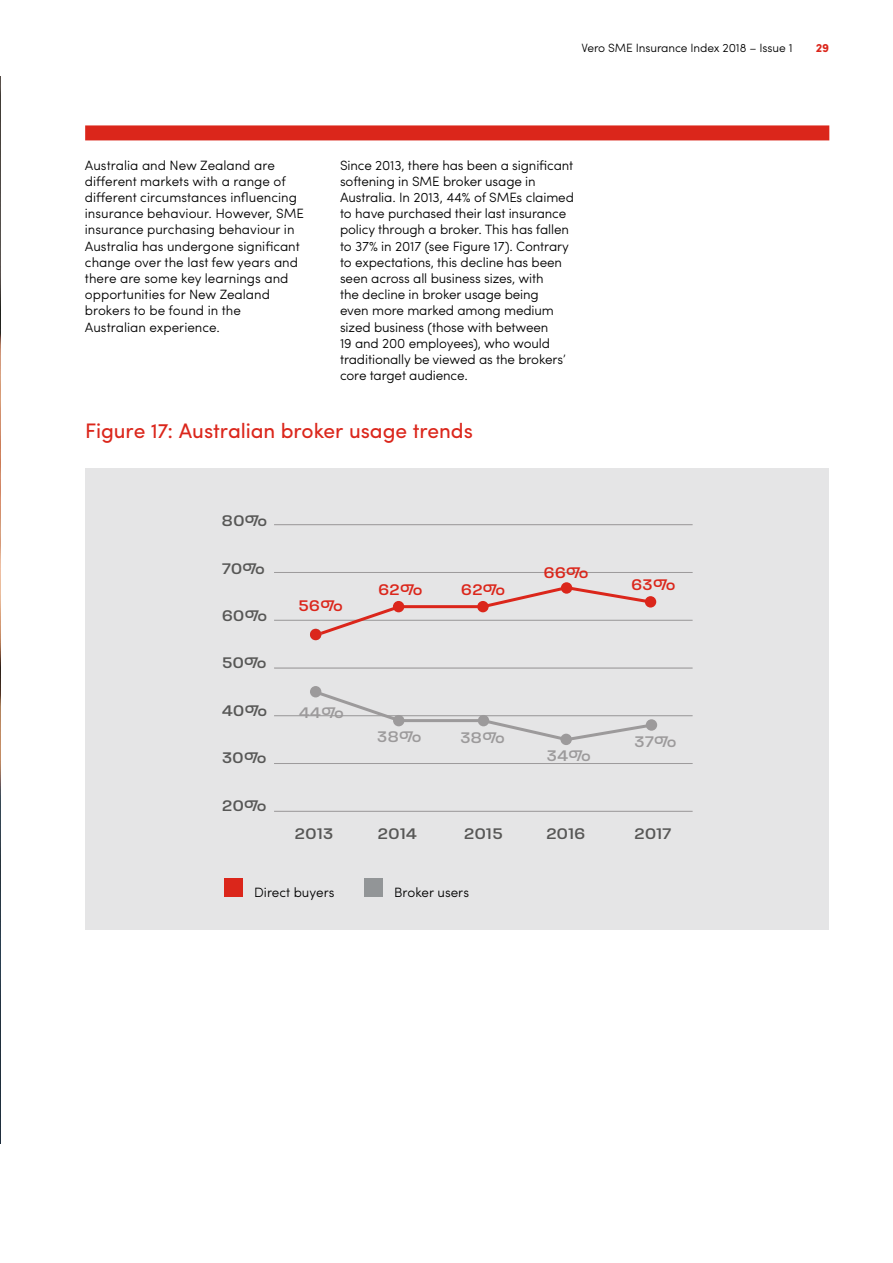
<style>
.page{position:relative;width:893px;height:1263px;background:#fff}
.page>*{position:absolute;margin:0;border:0;box-sizing:border-box;transform-origin:0 0}
.t1{font:21px "Sofia Pro";letter-spacing:-.005em;color:#db261b}
.t2{font:500 18px "V Paralucent";letter-spacing:.025em;color:#575756;scale:1.09 1}
.t3{font:500 18px "V Paralucent";letter-spacing:.025em;color:#db261b;scale:1.09 1}
.t4{font:500 18px "V Paralucent";letter-spacing:.025em;color:#9c9a9b;scale:1.09 1}
.t5{font:300 13.5px/16.2px "Sofia Pro";letter-spacing:-.01em;color:#000}
.t6{font:300 12px "Sofia Pro";letter-spacing:-.01em;color:#000}
.t7{font:700 12px "Sofia Pro";color:#db261b}
</style>
<div class="page">
<img style="left:0;top:77px;width:1px;height:1067px">
<div style="left:85px;top:125px;width:744px;height:15px;background:#db261b"></div>
<div style="left:85px;top:468px;width:744px;height:461px;background:#e5e5e6"></div>
<hr style="left:274px;top:524px;width:419px;height:1px;background:#9c9a9b">
<hr style="left:274px;top:572px;width:419px;height:1px;background:#9c9a9b">
<hr style="left:274px;top:620px;width:419px;height:1px;background:#9c9a9b">
<hr style="left:274px;top:668px;width:419px;height:1px;background:#9c9a9b">
<hr style="left:274px;top:715px;width:419px;height:1px;background:#9c9a9b">
<hr style="left:274px;top:763px;width:419px;height:1px;background:#9c9a9b">
<hr style="left:274px;top:811px;width:419px;height:1px;background:#9c9a9b">
<svg style="left:312px;top:688px;width:91px;height:36px"></svg>
<hr style="left:399px;top:719px;width:84px;height:3px;background:#9c9a9b">
<svg style="left:479px;top:717px;width:168px;height:23px"></svg>
<svg style="left:312px;top:603px;width:91px;height:36px"></svg>
<hr style="left:399px;top:605px;width:84px;height:3px;background:#db261b">
<svg style="left:480px;top:584px;width:174px;height:24px"></svg>
<div style="left:310px;top:629px;width:11px;height:11px;background:#db261b;border-radius:50%"></div>
<div style="left:310px;top:686px;width:11px;height:11px;background:#9c9a9b;border-radius:50%"></div>
<div style="left:393px;top:715px;width:11px;height:11px;background:#9c9a9b;border-radius:50%"></div>
<div style="left:478px;top:715px;width:11px;height:11px;background:#9c9a9b;border-radius:50%"></div>
<div style="left:560px;top:734px;width:12px;height:11px;background:#9c9a9b;border-radius:50%"></div>
<div style="left:646px;top:719px;width:11px;height:12px;background:#9c9a9b;border-radius:50%"></div>
<div style="left:393px;top:601px;width:11px;height:11px;background:#db261b;border-radius:50%"></div>
<div style="left:477px;top:601px;width:12px;height:11px;background:#db261b;border-radius:50%"></div>
<div style="left:561px;top:582px;width:11px;height:12px;background:#db261b;border-radius:50%"></div>
<div style="left:645px;top:596px;width:11px;height:11px;background:#db261b;border-radius:50%"></div>
<div style="left:224px;top:878px;width:18px;height:18px;background:#db261b"></div>
<div style="left:364px;top:878px;width:18px;height:18px;background:#929597"></div>
<p class="t6" style="left:582px;top:39px;width:212px">Vero SME Insurance Index 2018 – Issue 1</p>
<p class="t7" style="left:816px;top:38px;width:15px">29</p>
<p class="t5" style="left:85px;top:156px;width:221px">Australia and New Zealand are different markets with a range of different circumstances influencing insurance behaviour. However, SME insurance purchasing behaviour in<br>Australia has undergone significant change over the last few years and there are some key learnings and opportunities for New Zealand brokers to be found in the<br>Australian experience.</p>
<p class="t5" style="left:340px;top:156px;width:235px">Since 2013, there has been a significant softening in SME broker usage in Australia. In 2013, 44% of SMEs claimed to have purchased their last insurance policy through a broker. This has fallen to 37% in 2017 (see Figure 17). Contrary to expectations, this decline has been seen across all business sizes, with<br>the decline in broker usage being<br>even more marked among medium sized business (those with between<br>19 and 200 employees), who would traditionally be viewed as the brokers’ core target audience.</p>
<h1 class="t1" style="left:85px;top:415px;width:389px">Figure 17: Australian broker usage trends</h1>
<h2 class="t2" style="left:222px;top:511px;width:43px">80%</h2>
<h2 class="t2" style="left:222px;top:559px;width:41px">70%</h2>
<h2 class="t2" style="left:222px;top:606px;width:43px">60%</h2>
<h2 class="t2" style="left:222px;top:653px;width:42px">50%</h2>
<h2 class="t2" style="left:222px;top:701px;width:43px">40%</h2>
<h2 class="t2" style="left:222px;top:748px;width:42px">30%</h2>
<h2 class="t2" style="left:222px;top:795px;width:42px">20%</h2>
<h2 class="t3" style="left:299px;top:596px;width:42px">56%</h2>
<h2 class="t4" style="left:299px;top:702px;width:42px">44%</h2>
<h2 class="t2" style="left:295px;top:823px;width:37px">2013</h2>
<h2 class="t3" style="left:378px;top:580px;width:42px">62%</h2>
<h2 class="t3" style="left:461px;top:580px;width:42px">62%</h2>
<h2 class="t3" style="left:544px;top:563px;width:43px">66%</h2>
<h2 class="t3" style="left:631px;top:575px;width:42px">63%</h2>
<h2 class="t4" style="left:377px;top:727px;width:42px">38%</h2>
<h2 class="t4" style="left:460px;top:727px;width:42px">38%</h2>
<h2 class="t4" style="left:547px;top:746px;width:42px">34%</h2>
<h2 class="t4" style="left:635px;top:732px;width:40px">37%</h2>
<h2 class="t2" style="left:378px;top:823px;width:37px">2014</h2>
<h2 class="t2" style="left:464px;top:823px;width:37px">2015</h2>
<h2 class="t2" style="left:546px;top:823px;width:37px">2016</h2>
<h2 class="t2" style="left:634px;top:823px;width:35px">2017</h2>
<p class="t5" style="left:254px;top:884px;width:82px">Direct buyers</p>
<p class="t5" style="left:394px;top:883px;width:76px">Broker users</p>
</div>
